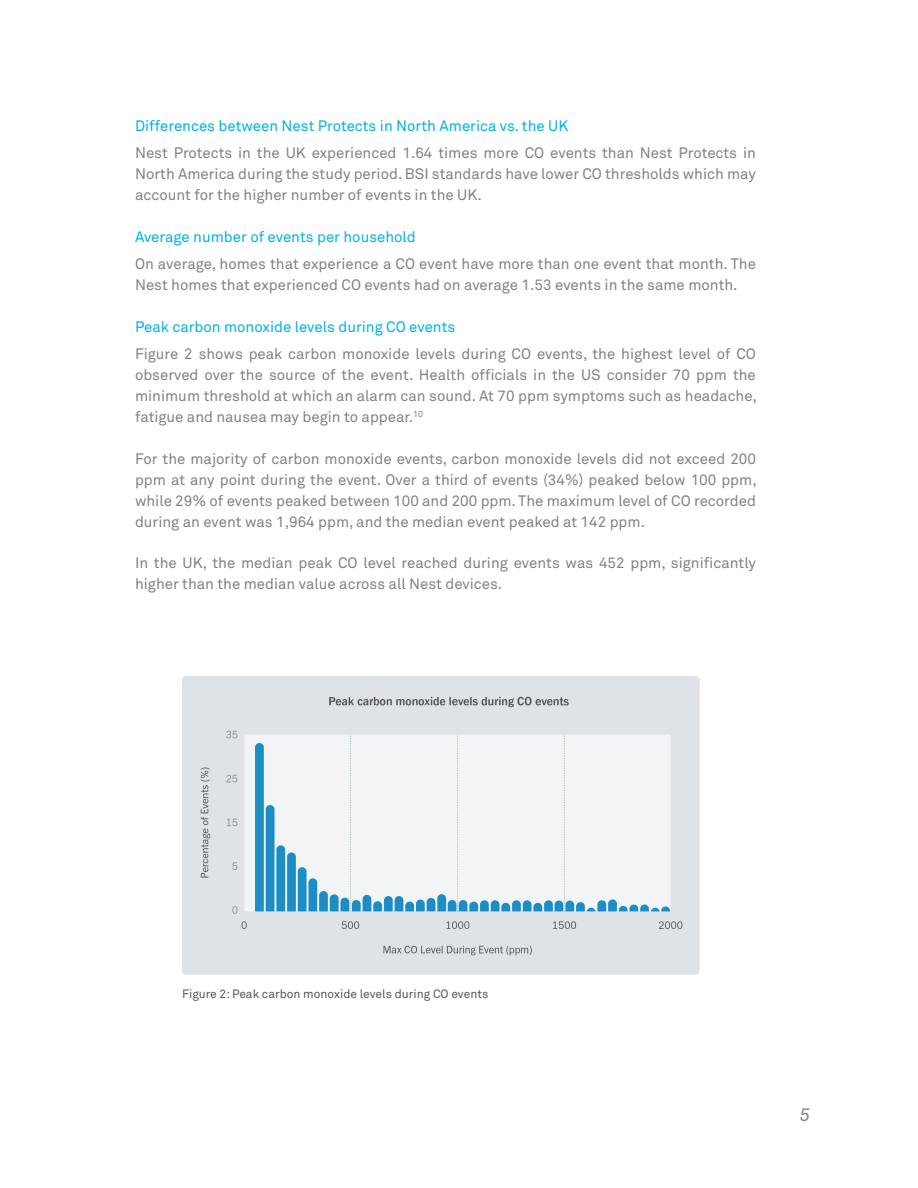
<style>
.page{position:relative;width:918px;height:1188px;background:#fff}
.page>*{position:absolute;margin:0;border:0;box-sizing:border-box;transform-origin:0 0}
.t1{font:italic 18px "Akkurat Pro";color:#808285}
.Body{font:15px/21px "Akkurat Pro";color:#808285;text-align:justify}
.Subhead-blue{font:15px "Akkurat Pro";color:#00b3e3}
.t2{font:12px "Akkurat Pro";color:#57585a}
</style>
<div class="page">
<img style="left:182px;top:676px;width:518px;height:298px">
<p class="Subhead-blue" style="left:135px;top:117px;width:435px">Differences between Nest Protects in North America vs. the UK</p>
<p class="Body" style="left:135px;top:143px;width:622px">Nest Protects in the UK experienced 1.64 times more CO events than Nest Protects in North America during the study period. BSI standards have lower CO thresholds which may account for the higher number of events in the UK.</p>
<p class="Subhead-blue" style="left:135px;top:228px;width:282px">Average number of events per household</p>
<p class="Body" style="left:135px;top:254px;width:623px">On average, homes that experience a CO event have more than one event that month. The<br>Nest homes that experienced CO events had on average 1.53 events in the same month.</p>
<p class="Subhead-blue" style="left:135px;top:318px;width:322px">Peak carbon monoxide levels during CO events</p>
<p class="Body" style="left:135px;top:344px;width:623px">Figure 2 shows peak carbon monoxide levels during CO events, the highest level of CO observed over the source of the event. Health officials in the US consider 70 ppm the minimum threshold at which an alarm can sound. At 70 ppm symptoms such as headache, fatigue and nausea may begin to appear.<sup>10</sup></p>
<p class="Body" style="left:135px;top:448px;width:623px">For the majority of carbon monoxide events, carbon monoxide levels did not exceed 200 ppm at any point during the event. Over a third of events (34%) peaked below 100 ppm, while 29% of events peaked between 100 and 200 ppm. The maximum level of CO recorded during an event was 1,964 ppm, and the median event peaked at 142 ppm.</p>
<p class="Body" style="left:135px;top:552px;width:623px">In the UK, the median peak CO level reached during events was 452 ppm, significantly higher than the median value across all Nest devices.</p>
<p class="t2" style="left:182px;top:987px;width:308px">Figure 2: Peak carbon monoxide levels during CO events</p>
<p class="t1" style="left:800px;top:1104px;width:12px">5</p>
</div>
